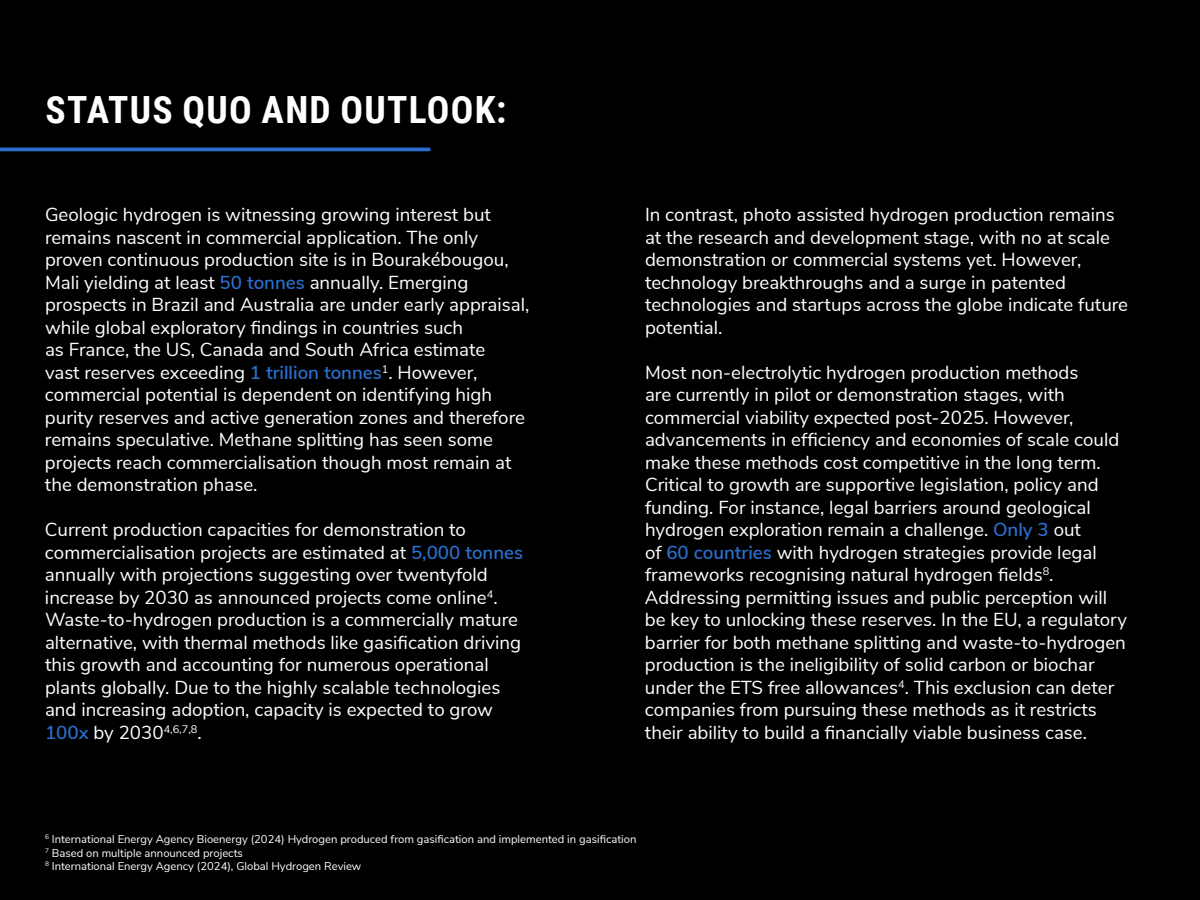
<style>
.page{position:relative;width:1200px;height:900px;background:#000}
.page>*{position:absolute;margin:0;border:0;box-sizing:border-box;transform-origin:0 0}
.t1{font:700 37.5px "Roboto Condensed";letter-spacing:.035em;color:#fff}
.t2{font:18.75px/22.5px "Nunito Sans";color:#fff}
.t3{font:11.25px/13.5px "Nunito Sans";color:#fff}
.s1{font-weight:600;color:#2c6ece}
</style>
<div class="page">
<hr style="left:0;top:148px;width:429px;height:3px;background:#2c6ece">
<h1 class="t1" style="left:46px;top:83px;width:462px">STATUS QUO AND OUTLOOK:</h1>
<p class="t2" style="left:45px;top:203px;width:486px">Geologic hydrogen is witnessing growing interest but remains nascent in commercial application. The only proven continuous production site is in Bourakébougou, Mali yielding at least <span class="s1">50 tonnes</span> annually. Emerging prospects in Brazil and Australia are under early appraisal, while global exploratory findings in countries such<br>as France, the US, Canada and South Africa estimate<br>vast reserves exceeding <span class="s1">1 trillion tonnes</span><sup>1</sup>. However, commercial potential is dependent on identifying high purity reserves and active generation zones and therefore remains speculative. Methane splitting has seen some projects reach commercialisation though most remain at the demonstration phase.</p>
<p class="t2" style="left:45px;top:518px;width:480px">Current production capacities for demonstration to commercialisation projects are estimated at <span class="s1">5,000 tonnes </span>annually with projections suggesting over twentyfold increase by 2030 as announced projects come online<sup>4</sup>.<br>Waste-to-hydrogen production is a commercially mature alternative, with thermal methods like gasification driving this growth and accounting for numerous operational plants globally. Due to the highly scalable technologies and increasing adoption, capacity is expected to grow <span class="s1">100x</span> by 2030<sup>4,6,7,8</sup>.</p>
<p class="t2" style="left:645px;top:203px;width:485px">In contrast, photo assisted hydrogen production remains at the research and development stage, with no at scale demonstration or commercial systems yet. However, technology breakthroughs and a surge in patented technologies and startups across the globe indicate future potential.</p>
<p class="t2" style="left:645px;top:360px;width:484px">Most non-electrolytic hydrogen production methods<br>are currently in pilot or demonstration stages, with commercial viability expected post-2025. However, advancements in efficiency and economies of scale could make these methods cost competitive in the long term.<br>Critical to growth are supportive legislation, policy and funding. For instance, legal barriers around geological hydrogen exploration remain a challenge. <span class="s1">Only 3</span> out<br>of <span class="s1">60 countries</span> with hydrogen strategies provide legal frameworks recognising natural hydrogen fields<sup>8</sup>.<br>Addressing permitting issues and public perception will be key to unlocking these reserves. In the EU, a regulatory barrier for both methane splitting and waste-to-hydrogen production is the ineligibility of solid carbon or biochar under the ETS free allowances<sup>4</sup>. This exclusion can deter companies from pursuing these methods as it restricts their ability to build a financially viable business case.</p>
<p class="t3" style="left:45px;top:832px;width:593px"><sup>6</sup> International Energy Agency Bioenergy (2024) Hydrogen produced from gasification and implemented in gasification<br><sup>7</sup> Based on multiple announced projects<br><sup>8</sup> International Energy Agency (2024), Global Hydrogen Review</p>
</div>
